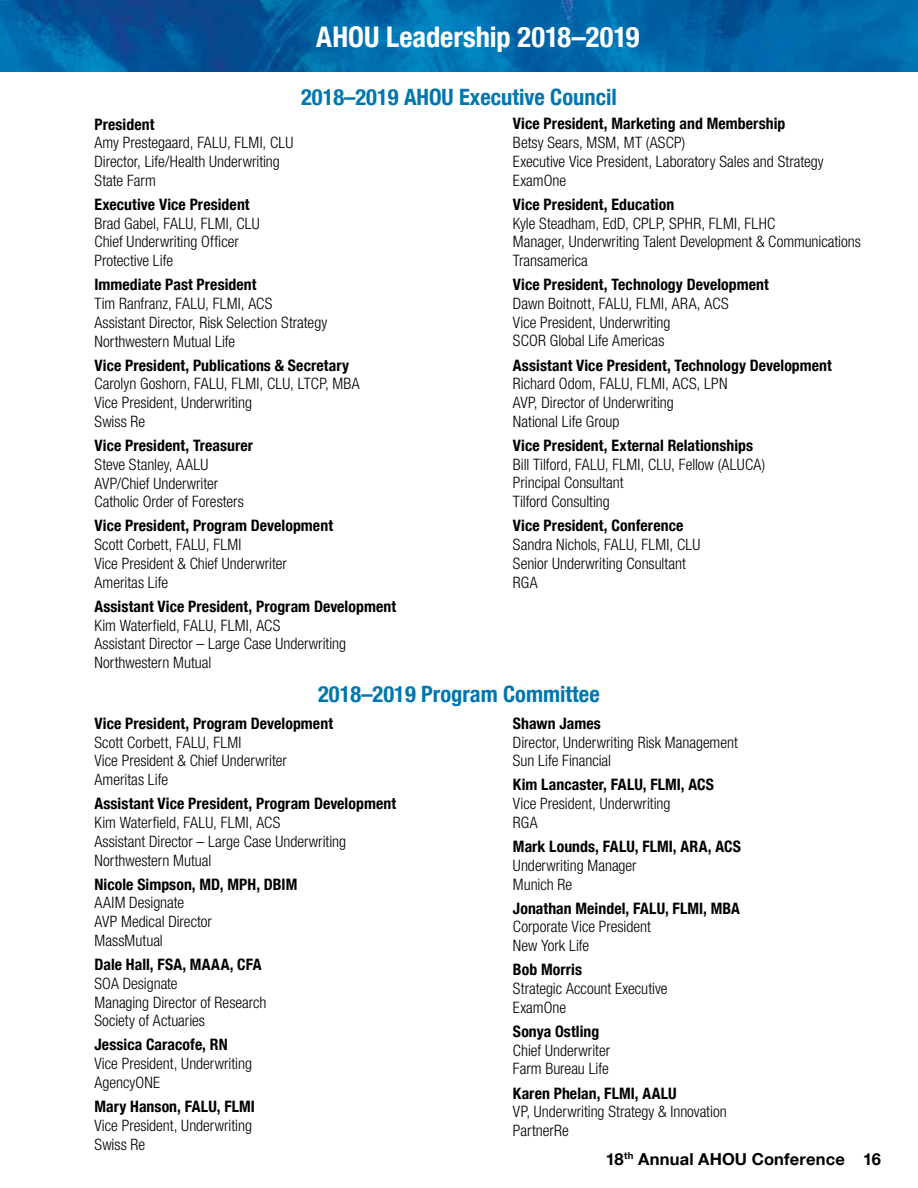
<style>
.page{position:relative;width:918px;height:1188px;background:#fff}
.page>*{position:absolute;margin:0;border:0;box-sizing:border-box;transform-origin:0 0}
.t1{font:700 condensed 28.5px "Helvetica Neue LT Com";color:#fff}
.t2{font:700 condensed 22.5px "Helvetica Neue LT Com";color:#0076af}
.t3{font:700 16.5px "Helvetica Neue LT Com";letter-spacing:.01em;color:#000}
.t4{font:300 condensed 15.75px/18.8px "Helvetica Neue LT Com";color:#000}
.t5{font:700 condensed 15.75px "Helvetica Neue LT Com";letter-spacing:.005em;color:#000}
</style>
<div class="page">
<img style="left:0;top:0;width:918px;height:71px">
<h1 class="t1" style="left:316px;top:20px;width:325px">AHOU Leadership 2018–2019</h1>
<h2 class="t2" style="left:301px;top:83px;width:317px">2018–2019 AHOU Executive Council</h2>
<p class="t5" style="left:94px;top:115px;width:61px">President</p>
<p class="t4" style="left:94px;top:133px;width:200px">Amy Prestegaard, FALU, FLMI, CLU<br>Director, Life/Health Underwriting<br>State Farm</p>
<p class="t5" style="left:94px;top:195px;width:157px">Executive Vice President</p>
<p class="t4" style="left:94px;top:214px;width:167px">Brad Gabel, FALU, FLMI, CLU<br>Chief Underwriting Officer<br>Protective Life</p>
<p class="t5" style="left:94px;top:275px;width:164px">Immediate Past President</p>
<p class="t4" style="left:94px;top:294px;width:234px">Tim Ranfranz, FALU, FLMI, ACS<br>Assistant Director, Risk Selection Strategy<br>Northwestern Mutual Life</p>
<p class="t5" style="left:94px;top:356px;width:256px">Vice President, Publications &amp; Secretary</p>
<p class="t4" style="left:94px;top:374px;width:267px">Carolyn Goshorn, FALU, FLMI, CLU, LTCP, MBA<br>Vice President, Underwriting<br>Swiss Re</p>
<p class="t5" style="left:94px;top:436px;width:160px">Vice President, Treasurer</p>
<p class="t4" style="left:94px;top:455px;width:151px">Steve Stanley, AALU<br>AVP/Chief Underwriter<br>Catholic Order of Foresters</p>
<p class="t5" style="left:94px;top:516px;width:240px">Vice President, Program Development</p>
<p class="t4" style="left:94px;top:535px;width:194px">Scott Corbett, FALU, FLMI<br>Vice President &amp; Chief Underwriter<br>Ameritas Life</p>
<p class="t5" style="left:94px;top:597px;width:303px">Assistant Vice President, Program Development</p>
<p class="t4" style="left:94px;top:616px;width:253px">Kim Waterfield, FALU, FLMI, ACS<br>Assistant Director – Large Case Underwriting<br>Northwestern Mutual</p>
<p class="t5" style="left:513px;top:114px;width:274px">Vice President, Marketing and Membership</p>
<p class="t4" style="left:513px;top:133px;width:312px">Betsy Sears, MSM, MT (ASCP)<br>Executive Vice President, Laboratory Sales and Strategy<br>ExamOne</p>
<p class="t5" style="left:513px;top:195px;width:163px">Vice President, Education</p>
<p class="t4" style="left:513px;top:214px;width:349px">Kyle Steadham, EdD, CPLP, SPHR, FLMI, FLHC<br>Manager, Underwriting Talent Development &amp; Communications<br>Transamerica</p>
<p class="t5" style="left:513px;top:275px;width:257px">Vice President, Technology Development</p>
<p class="t4" style="left:513px;top:294px;width:217px">Dawn Boitnott, FALU, FLMI, ARA, ACS<br>Vice President, Underwriting<br>SCOR Global Life Americas</p>
<p class="t5" style="left:513px;top:356px;width:320px">Assistant Vice President, Technology Development</p>
<p class="t4" style="left:513px;top:374px;width:216px">Richard Odom, FALU, FLMI, ACS, LPN<br>AVP, Director of Underwriting<br>National Life Group</p>
<p class="t5" style="left:513px;top:436px;width:242px">Vice President, External Relationships</p>
<p class="t4" style="left:513px;top:455px;width:254px">Bill Tilford, FALU, FLMI, CLU, Fellow (ALUCA)<br>Principal Consultant<br>Tilford Consulting</p>
<p class="t5" style="left:513px;top:516px;width:172px">Vice President, Conference</p>
<p class="t4" style="left:513px;top:535px;width:189px">Sandra Nichols, FALU, FLMI, CLU<br>Senior Underwriting Consultant<br>RGA</p>
<h2 class="t2" style="left:318px;top:680px;width:283px">2018–2019 Program Committee</h2>
<p class="t5" style="left:94px;top:714px;width:240px">Vice President, Program Development</p>
<p class="t4" style="left:94px;top:733px;width:194px">Scott Corbett, FALU, FLMI<br>Vice President &amp; Chief Underwriter<br>Ameritas Life</p>
<p class="t5" style="left:94px;top:794px;width:303px">Assistant Vice President, Program Development</p>
<p class="t4" style="left:94px;top:813px;width:253px">Kim Waterfield, FALU, FLMI, ACS<br>Assistant Director – Large Case Underwriting<br>Northwestern Mutual</p>
<p class="t5" style="left:94px;top:875px;width:204px">Nicole Simpson, MD, MPH, DBIM</p>
<p class="t4" style="left:94px;top:893px;width:119px">AAIM Designate<br>AVP Medical Director<br>MassMutual</p>
<p class="t5" style="left:94px;top:955px;width:169px">Dale Hall, FSA, MAAA, CFA</p>
<p class="t4" style="left:94px;top:974px;width:174px">SOA Designate<br>Managing Director of Research<br>Society of Actuaries</p>
<p class="t5" style="left:94px;top:1035px;width:135px">Jessica Caracofe, RN</p>
<p class="t4" style="left:94px;top:1054px;width:159px">Vice President, Underwriting<br>AgencyONE</p>
<p class="t5" style="left:94px;top:1097px;width:162px">Mary Hanson, FALU, FLMI</p>
<p class="t4" style="left:94px;top:1116px;width:159px">Vice President, Underwriting<br>Swiss Re</p>
<p class="t5" style="left:513px;top:714px;width:89px">Shawn James</p>
<p class="t4" style="left:513px;top:733px;width:226px">Director, Underwriting Risk Management<br>Sun Life Financial</p>
<p class="t5" style="left:513px;top:775px;width:203px">Kim Lancaster, FALU, FLMI, ACS</p>
<p class="t4" style="left:513px;top:794px;width:159px">Vice President, Underwriting<br>RGA</p>
<p class="t5" style="left:513px;top:837px;width:230px">Mark Lounds, FALU, FLMI, ARA, ACS</p>
<p class="t4" style="left:513px;top:856px;width:125px">Underwriting Manager<br>Munich Re</p>
<p class="t5" style="left:513px;top:899px;width:229px">Jonathan Meindel, FALU, FLMI, MBA</p>
<p class="t4" style="left:513px;top:917px;width:139px">Corporate Vice President<br>New York Life</p>
<p class="t5" style="left:513px;top:960px;width:71px">Bob Morris</p>
<p class="t4" style="left:513px;top:979px;width:156px">Strategic Account Executive<br>ExamOne</p>
<p class="t5" style="left:513px;top:1022px;width:88px">Sonya Ostling</p>
<p class="t4" style="left:513px;top:1041px;width:99px">Chief Underwriter<br>Farm Bureau Life</p>
<p class="t5" style="left:513px;top:1084px;width:165px">Karen Phelan, FLMI, AALU</p>
<p class="t4" style="left:513px;top:1102px;width:215px">VP, Underwriting Strategy &amp; Innovation<br>PartnerRe</p>
<p class="t3" style="left:606px;top:1148px;width:277px">18<sup>th</sup> Annual AHOU Conference 16</p>
</div>
